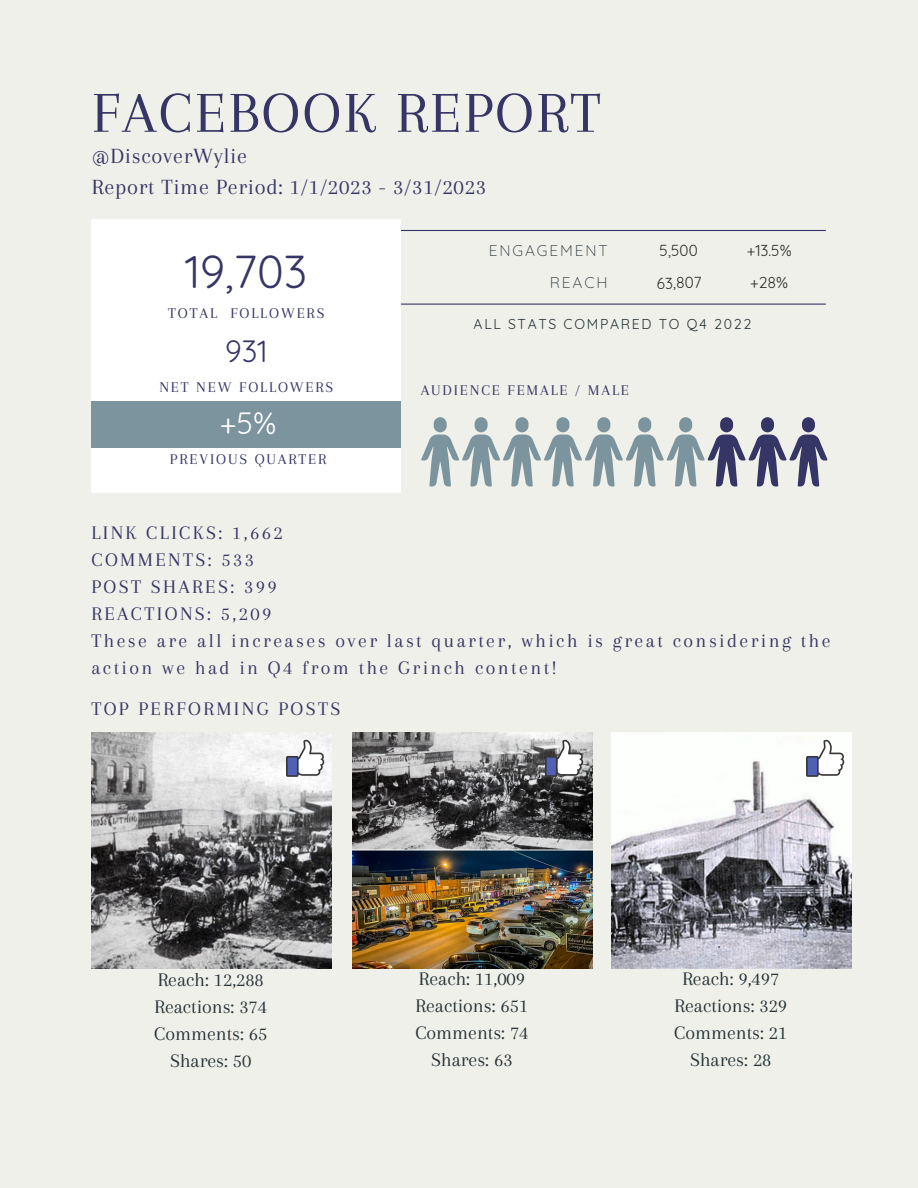
<style>
.page{position:relative;width:918px;height:1188px;background:#f0f0ea}
.page>*{position:absolute;margin:0;border:0;box-sizing:border-box;transform-origin:0 0}
.t1{font:60px "Arapey";letter-spacing:.04em;color:#363666}
.t2{font:45px "Quicksand";color:#363666}
.t3{font:30px "Quicksand";color:#363666}
.t4{font:30px "Quicksand";color:#fff}
.t5{font:22.5px/31.5px "Arapey";letter-spacing:.035em;color:#363666}
.t6{font:19.95px/27px "Arapey";letter-spacing:.12em;color:#363666}
.t7{font:19.95px/27px "Arapey";color:#263338;text-align:center}
.t8{font:15.45px "Arapey";letter-spacing:.12em;color:#363666}
.t9{font:15.45px/32.4px "Quicksand";color:#2e2e2e}
.t10{font:300 15.45px/32.4px "Quicksand";letter-spacing:.12em;color:#263338;text-align:right}
.t11{font:13.95px "Quicksand";letter-spacing:.12em;color:#263338}
</style>
<div class="page">
<div style="left:92px;top:219px;width:309px;height:274px;background:#fff"></div>
<hr style="left:401px;top:230px;width:425px;height:1px;background:#363666">
<svg style="left:421px;top:417px;width:202px;height:69px"></svg>
<svg style="left:708px;top:417px;width:119px;height:69px"></svg>
<img style="left:91px;top:732px;width:240px;height:237px">
<img style="left:353px;top:732px;width:239px;height:237px">
<img style="left:611px;top:732px;width:240px;height:237px">
<hr style="left:401px;top:304px;width:425px;height:1px;background:#363666">
<div style="left:91px;top:402px;width:309px;height:46px;background:#7c949d"></div>
<svg style="left:286px;top:740px;width:38px;height:37px"></svg>
<svg style="left:545px;top:740px;width:38px;height:37px"></svg>
<svg style="left:806px;top:740px;width:38px;height:37px"></svg>
<h1 class="t1" style="left:92px;top:80px;width:510px">FACEBOOK REPORT</h1>
<p class="t5" style="left:92px;top:140px;width:396px">@DiscoverWylie<br>Report Time Period: 1/1/2023 - 3/31/2023</p>
<h2 class="t2" style="left:185px;top:243px;width:124px">19,703</h2>
<p class="t8" style="left:168px;top:305px;width:158px">TOTAL FOLLOWERS</p>
<h3 class="t3" style="left:225px;top:332px;width:44px">931</h3>
<p class="t8" style="left:159px;top:378px;width:175px">NET NEW FOLLOWERS</p>
<h3 class="t4" style="left:220px;top:404px;width:58px">+5%</h3>
<p class="t8" style="left:170px;top:450px;width:158px">PREVIOUS QUARTER</p>
<p class="t10" style="left:489px;top:234px;width:121px">ENGAGEMENT<br>REACH</p>
<p class="t9" style="left:656px;top:234px;width:47px;rotate:-1deg">5,500<br>63,807</p>
<p class="t9" style="left:747px;top:234px;width:47px">+13.5% +28%</p>
<p class="t11" style="left:474px;top:315px;width:279px">ALL STATS COMPARED TO Q4 2022</p>
<p class="t8" style="left:421px;top:382px;width:210px">AUDIENCE FEMALE / MALE</p>
<p class="t6" style="left:91px;top:519px;width:741px">LINK CLICKS: 1,662<br>COMMENTS: 533<br>POST SHARES: 399<br>REACTIONS: 5,209<br>These are all increases over last quarter, which is great considering the action we had in Q4 from the Grinch content!</p>
<p class="t6" style="left:91px;top:695px;width:251px">TOP PERFORMING POSTS</p>
<p class="t7" style="left:154px;top:966px;width:115px">Reach: 12,288<br>Reactions: 374<br>Comments: 65<br>Shares: 50</p>
<p class="t7" style="left:415px;top:965px;width:115px">Reach: 11,009<br>Reactions: 651<br>Comments: 74<br>Shares: 63</p>
<p class="t7" style="left:674px;top:965px;width:115px">Reach: 9,497<br>Reactions: 329<br>Comments: 21<br>Shares: 28</p>
</div>
